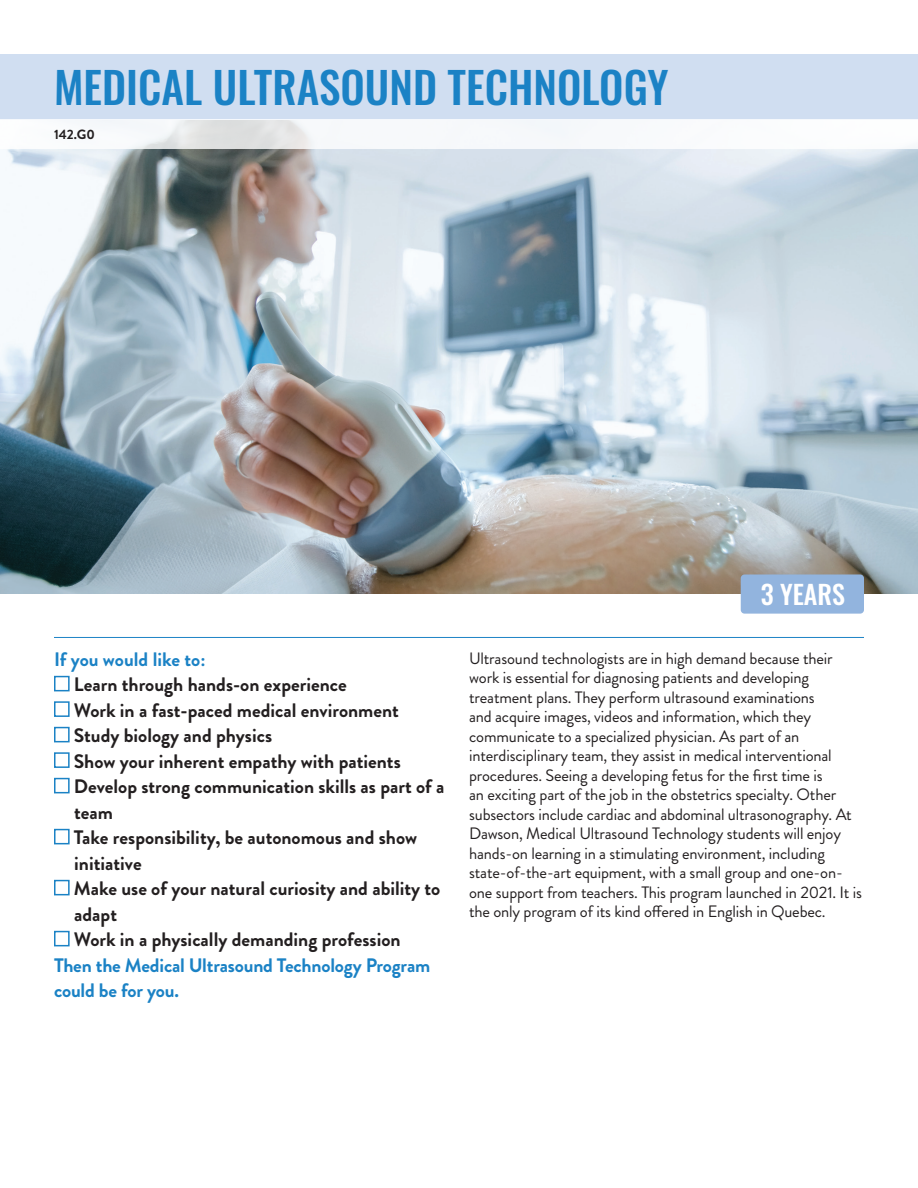
<style>
.page{position:relative;width:918px;height:1188px;background:#fff}
.page>*{position:absolute;margin:0;border:0;box-sizing:border-box;transform-origin:0 0}
.Title_White{font:500 43.35px "Oswald";color:#1b82c5}
.t1{font:500 26.1px "Oswald";color:#fff}
.t2{font:700 19.5px/25.5px "Brandon Grotesque";color:#231f20}
.Hero_Checklist_Blue{font:700 19.5px/25.5px "Brandon Grotesque";letter-spacing:-.01em;color:#1b82c5}
.t3{font:16.5px/19.5px "Brandon Grotesque";letter-spacing:-.01em;color:#231f20}
.Paragraph_Header_Blue{font:700 13.5px "Brandon Grotesque";color:#231f20}
</style>
<div class="page">
<img style="left:0;top:148px;width:918px;height:446px">
<div style="left:0;top:54px;width:918px;height:65px;background:#d0def1"></div>
<svg style="left:82px;top:120px;width:836px;height:28px"></svg>
<div style="left:54px;top:676px;width:16px;height:15px;border:2px solid #1b82c5"></div>
<div style="left:54px;top:701px;width:16px;height:16px;border:2px solid #1b82c5"></div>
<div style="left:54px;top:727px;width:16px;height:15px;border:2px solid #1b82c5"></div>
<div style="left:54px;top:752px;width:16px;height:16px;border:2px solid #1b82c5"></div>
<div style="left:54px;top:778px;width:16px;height:15px;border:2px solid #1b82c5"></div>
<div style="left:54px;top:829px;width:16px;height:15px;border:2px solid #1b82c5"></div>
<div style="left:54px;top:880px;width:16px;height:15px;border:2px solid #1b82c5"></div>
<div style="left:54px;top:931px;width:16px;height:15px;border:2px solid #1b82c5"></div>
<hr style="left:54px;top:637px;width:810px;height:1px;background:#1b82c5">
<div style="left:741px;top:574px;width:123px;height:40px;background:#92b4de;border-radius:4px"></div>
<p class="Title_White" style="left:54px;top:49px;width:616px">MEDICAL ULTRASOUND TECHNOLOGY</p>
<p class="Paragraph_Header_Blue" style="left:54px;top:124px;width:42px">142.G0</p>
<p class="t1" style="left:761px;top:571px;width:86px">3 YEARS</p>
<p class="Hero_Checklist_Blue" style="left:54px;top:647px;width:153px">If you would like to:</p>
<p class="t2" style="left:74px;top:672px;width:274px">Learn through hands-on experience</p>
<p class="t2" style="left:74px;top:698px;width:327px">Work in a fast-paced medical environment</p>
<p class="t2" style="left:74px;top:723px;width:200px">Study biology and physics</p>
<p class="t2" style="left:74px;top:749px;width:328px">Show your inherent empathy with patients</p>
<p class="t2" style="left:74px;top:774px;width:372px">Develop strong communication skills as part of a team</p>
<p class="t2" style="left:74px;top:825px;width:345px">Take responsibility, be autonomous and show initiative</p>
<p class="t2" style="left:74px;top:876px;width:368px">Make use of your natural curiosity and ability to adapt</p>
<p class="t2" style="left:74px;top:927px;width:328px">Work in a physically demanding profession</p>
<p class="Hero_Checklist_Blue" style="left:54px;top:953px;width:378px">Then the Medical Ultrasound Technology Program could be for you.</p>
<p class="t3" style="left:469px;top:649px;width:394px">Ultrasound technologists are in high demand because their work is essential for diagnosing patients and developing treatment plans. They perform ultrasound examinations<br>and acquire images, videos and information, which they communicate to a specialized physician. As part of an interdisciplinary team, they assist in medical interventional procedures. Seeing a developing fetus for the first time is<br>an exciting part of the job in the obstetrics specialty. Other subsectors include cardiac and abdominal ultrasonography. At Dawson, Medical Ultrasound Technology students will enjoy hands-on learning in a stimulating environment, including state-of-the-art equipment, with a small group and one-on&shy;one support from teachers. This program launched in 2021. It is the only program of its kind offered in English in Quebec.</p>
</div>
